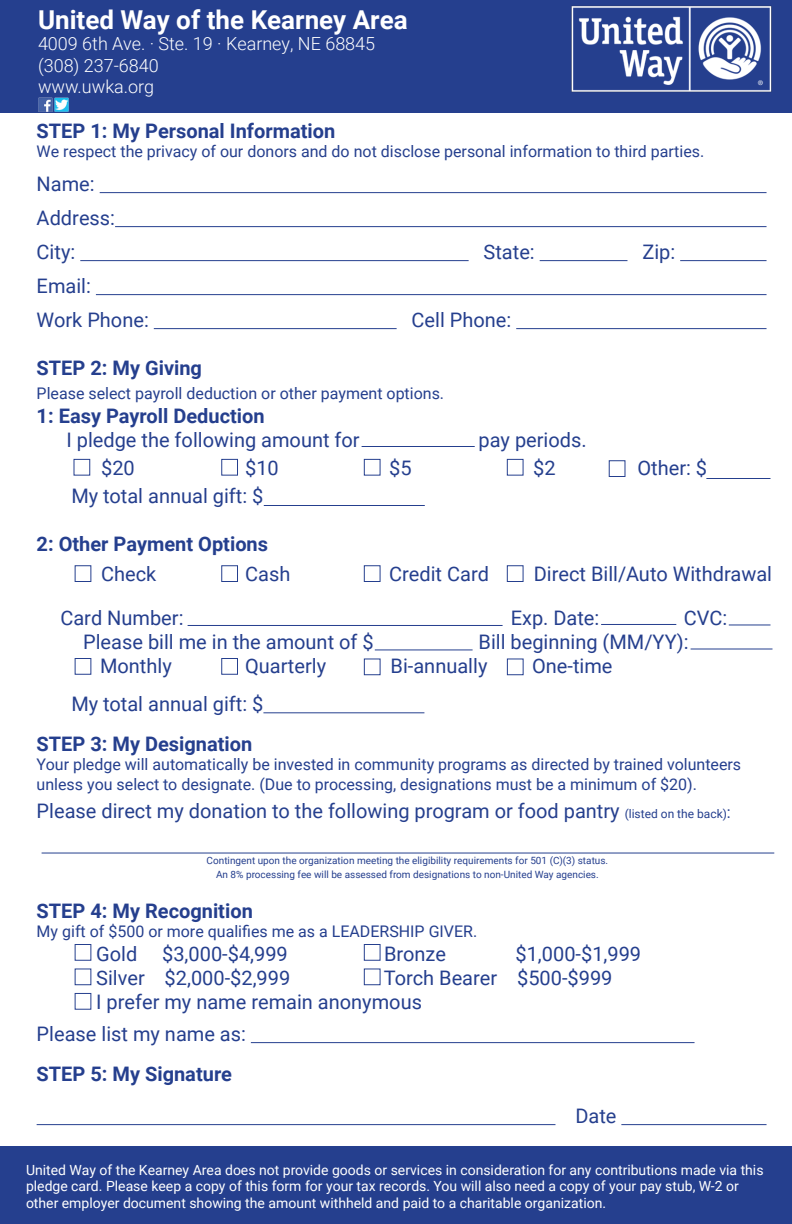
<style>
.page{position:relative;width:792px;height:1224px;background:#fff}
.page>*{position:absolute;margin:0;border:0;box-sizing:border-box;transform-origin:0 0}
.t1{font:700 26px "Roboto";color:#fff}
.t2{font:20px "Roboto";color:#253f8e}
.t3{font:700 20px "Roboto";color:#253f8e}
.t4{font:300 18px "Roboto";color:#fff}
.t5{font:16px/19.2px "Roboto";color:#253f8e}
.t6{font:14px/16.8px "Roboto";color:#fff}
.t7{font:10px "Roboto";color:#253f8e}
.s1{font-size:12px}
.s2{font-size:16px}
</style>
<div class="page">
<div style="left:0;top:0;width:792px;height:113px;background:#253f8e"></div>
<img style="left:571px;top:5px;width:201px;height:87px">
<hr style="left:100px;top:192px;width:667px;height:1px;background:#253f8e">
<hr style="left:115px;top:226px;width:652px;height:1px;background:#253f8e">
<hr style="left:80px;top:260px;width:389px;height:1px;background:#253f8e">
<hr style="left:540px;top:260px;width:87px;height:1px;background:#253f8e">
<hr style="left:680px;top:260px;width:87px;height:1px;background:#253f8e">
<hr style="left:96px;top:294px;width:671px;height:1px;background:#253f8e">
<hr style="left:154px;top:328px;width:243px;height:1px;background:#253f8e">
<hr style="left:516px;top:328px;width:251px;height:1px;background:#253f8e">
<hr style="left:42px;top:853px;width:732px;height:1px;background:#253f8e">
<hr style="left:251px;top:1042px;width:444px;height:1px;background:#253f8e">
<hr style="left:37px;top:1124px;width:518px;height:1px;background:#253f8e">
<hr style="left:621px;top:1124px;width:146px;height:1px;background:#253f8e">
<div style="left:0;top:1146px;width:791px;height:78px;background:#253f8e"></div>
<hr style="left:362px;top:446px;width:113px;height:1px;background:#253f8e">
<hr style="left:264px;top:505px;width:161px;height:1px;background:#253f8e">
<div style="left:74px;top:459px;width:16px;height:17px;border:1px solid #253f8e"></div>
<div style="left:221px;top:459px;width:17px;height:17px;border:1px solid #253f8e"></div>
<div style="left:364px;top:459px;width:17px;height:17px;border:1px solid #253f8e"></div>
<div style="left:507px;top:459px;width:17px;height:17px;border:1px solid #253f8e"></div>
<hr style="left:706px;top:478px;width:64px;height:1px;background:#253f8e">
<div style="left:75px;top:565px;width:16px;height:17px;border:1px solid #253f8e"></div>
<div style="left:221px;top:565px;width:17px;height:17px;border:1px solid #253f8e"></div>
<div style="left:364px;top:565px;width:17px;height:17px;border:1px solid #253f8e"></div>
<div style="left:507px;top:565px;width:17px;height:17px;border:1px solid #253f8e"></div>
<hr style="left:188px;top:625px;width:315px;height:1px;background:#253f8e">
<hr style="left:601px;top:624px;width:75px;height:1px;background:#253f8e">
<hr style="left:729px;top:624px;width:41px;height:1px;background:#253f8e">
<hr style="left:263px;top:712px;width:161px;height:1px;background:#253f8e">
<hr style="left:375px;top:649px;width:98px;height:1px;background:#253f8e">
<hr style="left:691px;top:648px;width:81px;height:2px;background:#253f8e">
<div style="left:75px;top:658px;width:16px;height:17px;border:1px solid #253f8e"></div>
<div style="left:221px;top:658px;width:17px;height:17px;border:1px solid #253f8e"></div>
<div style="left:364px;top:658px;width:17px;height:17px;border:1px solid #253f8e"></div>
<div style="left:507px;top:658px;width:17px;height:17px;border:1px solid #253f8e"></div>
<div style="left:364px;top:944px;width:17px;height:17px;border:1px solid #253f8e"></div>
<div style="left:364px;top:968px;width:17px;height:17px;border:1px solid #253f8e"></div>
<div style="left:75px;top:944px;width:16px;height:17px;border:1px solid #253f8e"></div>
<div style="left:75px;top:968px;width:16px;height:17px;border:1px solid #253f8e"></div>
<div style="left:75px;top:993px;width:16px;height:17px;border:1px solid #253f8e"></div>
<div style="left:609px;top:460px;width:16px;height:17px;border:1px solid #253f8e"></div>
<img style="left:38px;top:97px;width:31px;height:15px">
<p class="t1" style="left:38px;top:1px;width:371px">United Way of the Kearney Area</p>
<p class="t4" style="left:38px;top:31px;width:339px">4009 6th Ave. · Ste. 19 · Kearney, NE 68845</p>
<p class="t4" style="left:38px;top:53px;width:122px">(308) 237-6840</p>
<p class="t4" style="left:38px;top:74px;width:118px">www.uwka.org</p>
<p class="t3" style="left:37px;top:117px;width:300px">STEP 1: My Personal Information</p>
<p class="t5" style="left:37px;top:141px;width:669px">We respect the privacy of our donors and do not disclose personal information to third parties.</p>
<p class="t2" style="left:37px;top:170px;width:60px">Name:</p>
<p class="t2" style="left:37px;top:204px;width:80px">Address:</p>
<p class="t2" style="left:37px;top:238px;width:40px">City:</p>
<p class="t2" style="left:484px;top:238px;width:53px">State:</p>
<p class="t2" style="left:642px;top:238px;width:34px">Zip:</p>
<p class="t2" style="left:37px;top:272px;width:56px">Email:</p>
<p class="t2" style="left:37px;top:306px;width:114px">Work Phone:</p>
<p class="t2" style="left:412px;top:306px;width:101px">Cell Phone:</p>
<p class="t3" style="left:37px;top:354px;width:167px">STEP 2: My Giving</p>
<p class="t5" style="left:37px;top:383px;width:409px">Please select payroll deduction or other payment options.</p>
<p class="t3" style="left:37px;top:402px;width:230px">1: Easy Payroll Deduction</p>
<p class="t2" style="left:66px;top:426px;width:295px">I pledge the following amount for</p>
<p class="t2" style="left:479px;top:426px;width:110px">pay periods.</p>
<p class="t2" style="left:101px;top:454px;width:35px">$20</p>
<p class="t2" style="left:245px;top:454px;width:35px">$10</p>
<p class="t2" style="left:389px;top:454px;width:24px">$5</p>
<p class="t2" style="left:533px;top:454px;width:24px">$2</p>
<p class="t2" style="left:637px;top:454px;width:71px">Other: $</p>
<p class="t2" style="left:71px;top:482px;width:194px">My total annual gift: $</p>
<p class="t3" style="left:37px;top:530px;width:233px">2: Other Payment Options</p>
<p class="t2" style="left:101px;top:560px;width:57px">Check</p>
<p class="t2" style="left:245px;top:560px;width:47px">Cash</p>
<p class="t2" style="left:389px;top:560px;width:101px">Credit Card</p>
<p class="t2" style="left:534px;top:560px;width:240px">Direct Bill/Auto Withdrawal</p>
<p class="t2" style="left:60px;top:604px;width:125px">Card Number:</p>
<p class="t2" style="left:511px;top:604px;width:90px">Exp. Date:</p>
<p class="t2" style="left:684px;top:604px;width:45px">CVC:</p>
<p class="t2" style="left:83px;top:628px;width:292px">Please bill me in the amount of $</p>
<p class="t2" style="left:479px;top:628px;width:212px">Bill beginning (MM/YY):</p>
<p class="t2" style="left:100px;top:652px;width:73px">Monthly</p>
<p class="t2" style="left:245px;top:652px;width:83px">Quarterly</p>
<p class="t2" style="left:391px;top:652px;width:98px">Bi-annually</p>
<p class="t2" style="left:532px;top:652px;width:82px">One-time</p>
<p class="t2" style="left:71px;top:690px;width:194px">My total annual gift: $</p>
<p class="t3" style="left:37px;top:730px;width:217px">STEP 3: My Designation</p>
<p class="t5" style="left:37px;top:754px;width:706px">Your pledge will automatically be invested in community programs as directed by trained volunteers unless you select to designate. (Due to processing, designations must be a minimum of $20).</p>
<p class="t2" style="left:37px;top:796px;width:696px">Please direct my donation to the following program or food pantry <span class="s1">(listed on the back)</span><span class="s2">:</span></p>
<p class="t7" style="left:207px;top:853px;width:403px">Contingent upon the organization meeting the eligibility requirements for 501 (C)(3) status.</p>
<p class="t7" style="left:216px;top:867px;width:384px">An 8% processing fee will be assessed from designations to non-United Way agencies.</p>
<p class="t3" style="left:37px;top:897px;width:218px">STEP 4: My Recognition</p>
<p class="t5" style="left:37px;top:921px;width:442px">My gift of $500 or more qualifies me as a LEADERSHIP GIVER.</p>
<p class="t2" style="left:96px;top:940px;width:193px">Gold $3,000-$4,999</p>
<p class="t2" style="left:384px;top:940px;width:63px">Bronze</p>
<p class="t2" style="left:515px;top:940px;width:127px">$1,000-$1,999</p>
<p class="t2" style="left:96px;top:964px;width:196px">Silver $2,000-$2,999</p>
<p class="t2" style="left:384px;top:964px;width:230px">Torch Bearer $500-$999</p>
<p class="t2" style="left:96px;top:988px;width:327px">I prefer my name remain anonymous</p>
<p class="t2" style="left:37px;top:1020px;width:211px">Please list my name as:</p>
<p class="t3" style="left:37px;top:1060px;width:197px">STEP 5: My Signature</p>
<p class="t2" style="left:575px;top:1102px;width:43px">Date</p>
<p class="t6" style="left:26px;top:1161px;width:739px">United Way of the Kearney Area does not provide goods or services in consideration for any contributions made via this pledge card. Please keep a copy of this form for your tax records. You will also need a copy of your pay stub, W-2 or other employer document showing the amount withheld and paid to a charitable organization.</p>
</div>
